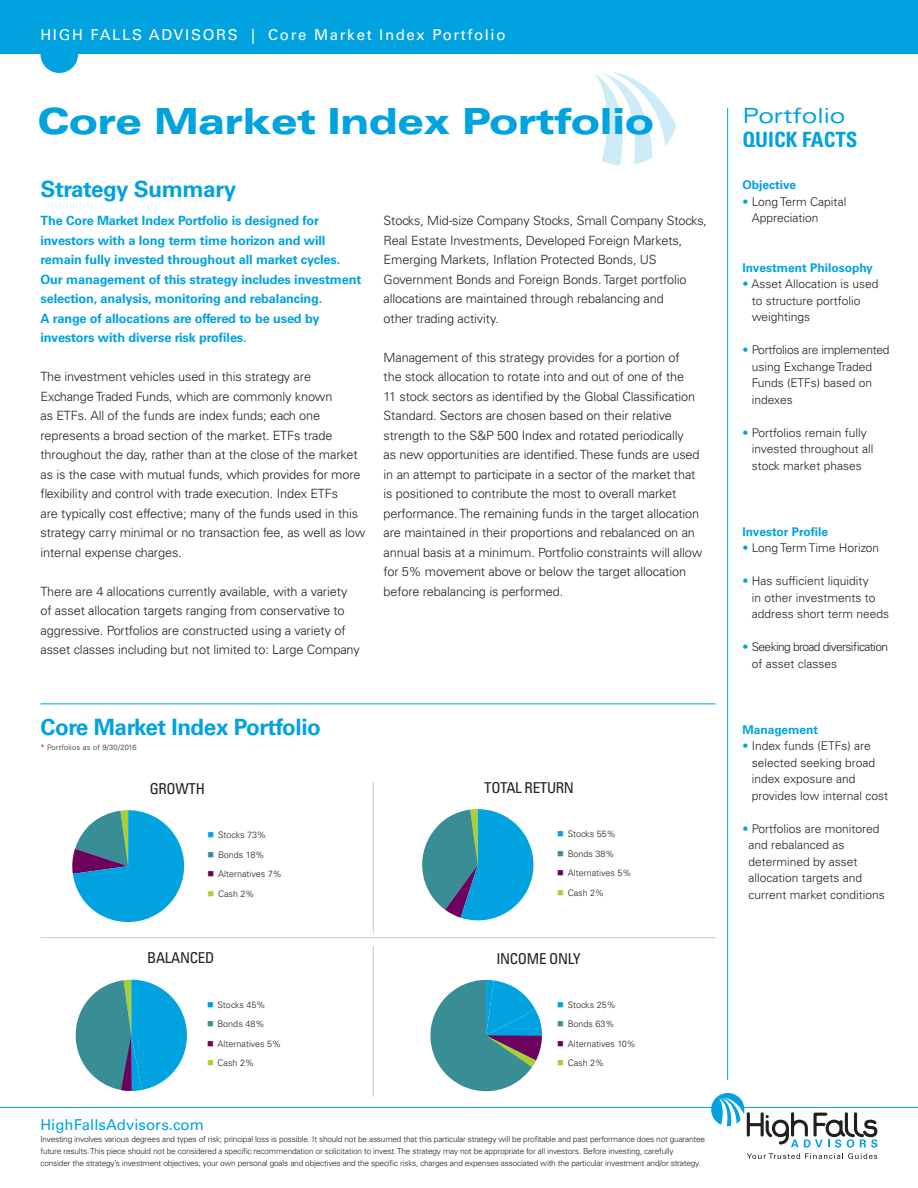
<style>
.page{position:relative;width:918px;height:1188px;background:#fff}
.page>*{position:absolute;margin:0;border:0;box-sizing:border-box;transform-origin:0 0}
.t1{font:900 expanded 36px "Univers LT Std";letter-spacing:-.02em;color:#00a2df}
.t2{font:700 22.5px "Univers LT Std";letter-spacing:-.02em;color:#00a2df}
.t3{font:700 condensed 21px "Univers LT Std";color:#00a2df}
.t4{font:expanded 21px "Univers LT Std";color:#00a2df}
.t5{font:15px "Univers LT Std";letter-spacing:.11em;color:#fff}
.t6{font:condensed 15px "Univers LT Std";letter-spacing:-.02em;color:#231f20}
.t7{font:15px "Univers LT Std";color:#00a2df}
.t8{font:300 12.75px/19.5px "Univers LT Std";letter-spacing:-.01em;color:#231f20}
.t9{font:700 12.75px/19.5px "Univers LT Std";letter-spacing:-.01em;color:#00a2df}
.t10{font:300 12px/16.5px "Univers LT Std";color:#231f20}
.t11{font:300 12px/16.5px "Univers LT Std";letter-spacing:-.02em;color:#231f20}
.t12{font:700 12px "Univers LT Std";color:#00a2df}
.t13{font:300 12px/16.5px "Univers LT Std";letter-spacing:-.05em;color:#231f20}
.t14{font:300 9px "Univers LT Std";color:#231f20}
.t15{font:300 8.25px/12px "Univers LT Std";letter-spacing:-.02em;color:#231f20}
.t16{font:300 7.5px "Univers LT Std";letter-spacing:.03em;color:#231f20}
.s1{color:#00a2df}
.s2{color:#398e95}
.s3{color:#6e015e}
.s4{color:#a9cf38}
</style>
<div class="page">
<div style="left:0;top:0;width:918px;height:54px;background:#00a2df"></div>
<div style="left:40px;top:35px;width:38px;height:38px;background:#00a2df;border-radius:50%"></div>
<hr style="left:0;top:1107px;width:717px;height:1px;background:#00a2df">
<svg style="left:711px;top:1093px;width:167px;height:66px"></svg>
<hr style="left:744px;top:1107px;width:174px;height:1px;background:#00a2df">
<hr style="left:727px;top:108px;width:1px;height:972px;background:#00a2df">
<hr style="left:40px;top:704px;width:676px;height:1px;background:#00a2df">
<hr style="left:373px;top:946px;width:1px;height:151px;background:#231f20">
<svg style="left:72px;top:810px;width:112px;height:112px"></svg>
<svg style="left:422px;top:809px;width:111px;height:111px"></svg>
<svg style="left:595px;top:72px;width:81px;height:93px"></svg>
<svg style="left:76px;top:980px;width:111px;height:111px"></svg>
<svg style="left:430px;top:980px;width:112px;height:112px"></svg>
<hr style="left:373px;top:782px;width:1px;height:151px;background:#231f20">
<hr style="left:40px;top:937px;width:676px;height:1px;background:#231f20">
<p class="t5" style="left:40px;top:26px;width:467px">HIGH FALLS ADVISORS | Core Market Index Portfolio</p>
<p class="t1" style="left:38px;top:100px;width:618px">Core Market Index Portfolio</p>
<p class="t2" style="left:40px;top:176px;width:197px">Strategy Summary</p>
<p class="t9" style="left:40px;top:211px;width:322px">The Core Market Index Portfolio is designed for investors with a long term time horizon and will remain fully invested throughout all market cycles.<br>Our management of this strategy includes investment selection, analysis, monitoring and rebalancing.<br>A range of allocations are offered to be used by investors with diverse risk profiles.</p>
<p class="t8" style="left:40px;top:367px;width:326px">The investment vehicles used in this strategy are Exchange Traded Funds, which are commonly known<br>as ETFs. All of the funds are index funds; each one represents a broad section of the market. ETFs trade throughout the day, rather than at the close of the market as is the case with mutual funds, which provides for more flexibility and control with trade execution. Index ETFs<br>are typically cost effective; many of the funds used in this strategy carry minimal or no transaction fee, as well as low internal expense charges.</p>
<p class="t8" style="left:40px;top:581px;width:321px">There are 4 allocations currently available, with a variety of asset allocation targets ranging from conservative to aggressive. Portfolios are constructed using a variety of asset classes including but not limited to: Large Company</p>
<p class="t8" style="left:384px;top:211px;width:325px">Stocks, Mid-size Company Stocks, Small Company Stocks, Real Estate Investments, Developed Foreign Markets, Emerging Markets, Inflation Protected Bonds, US Government Bonds and Foreign Bonds. Target portfolio allocations are maintained through rebalancing and<br>other trading activity.</p>
<p class="t8" style="left:384px;top:347px;width:320px">Management of this strategy provides for a portion of<br>the stock allocation to rotate into and out of one of the<br>11 stock sectors as identified by the Global Classification Standard. Sectors are chosen based on their relative strength to the S&amp;P 500 Index and rotated periodically<br>as new opportunities are identified. These funds are used in an attempt to participate in a sector of the market that is positioned to contribute the most to overall market performance. The remaining funds in the target allocation are maintained in their proportions and rebalanced on an annual basis at a minimum. Portfolio constraints will allow for 5% movement above or below the target allocation before rebalancing is performed.</p>
<p class="t2" style="left:40px;top:714px;width:282px">Core Market Index Portfolio</p>
<p class="t16" style="left:40px;top:743px;width:98px">* Portfolios as of 9/30/2016</p>
<p class="t6" style="left:150px;top:779px;width:57px">GROWTH</p>
<p class="t14" style="left:208px;top:830px;width:60px"><span class="s1">■</span> Stocks 73%</p>
<p class="t14" style="left:208px;top:849px;width:59px"><span class="s2">■</span> Bonds 18%</p>
<p class="t14" style="left:208px;top:869px;width:76px"><span class="s3">■</span> Alternatives 7%</p>
<p class="t14" style="left:208px;top:888px;width:49px"><span class="s4">■</span> Cash 2%</p>
<p class="t6" style="left:484px;top:778px;width:91px">TOTAL RETURN</p>
<p class="t14" style="left:557px;top:828px;width:60px"><span class="s1">■</span> Stocks 55%</p>
<p class="t14" style="left:557px;top:848px;width:59px"><span class="s2">■</span> Bonds 38%</p>
<p class="t14" style="left:557px;top:867px;width:76px"><span class="s3">■</span> Alternatives 5%</p>
<p class="t14" style="left:557px;top:887px;width:49px"><span class="s4">■</span> Cash 2%</p>
<p class="t6" style="left:147px;top:949px;width:69px">BALANCED</p>
<p class="t6" style="left:496px;top:949px;width:86px">INCOME ONLY</p>
<p class="t14" style="left:207px;top:999px;width:60px"><span class="s1">■</span> Stocks 45%</p>
<p class="t14" style="left:207px;top:1019px;width:59px"><span class="s2">■</span> Bonds 48%</p>
<p class="t14" style="left:207px;top:1038px;width:76px"><span class="s3">■</span> Alternatives 5%</p>
<p class="t14" style="left:207px;top:1058px;width:49px"><span class="s4">■</span> Cash 2%</p>
<p class="t14" style="left:557px;top:999px;width:60px"><span class="s1">■</span> Stocks 25%</p>
<p class="t14" style="left:557px;top:1019px;width:59px"><span class="s2">■</span> Bonds 63%</p>
<p class="t14" style="left:557px;top:1038px;width:80px"><span class="s3">■</span> Alternatives 10%</p>
<p class="t14" style="left:557px;top:1058px;width:49px"><span class="s4">■</span> Cash 2%</p>
<p class="t7" style="left:40px;top:1116px;width:165px">HighFallsAdvisors.com</p>
<p class="t15" style="left:40px;top:1133px;width:666px">Investing involves various degrees and types of risk; principal loss is possible. It should not be assumed that this particular strategy will be profitable and past performance does not guarantee future results. This piece should not be considered a specific recommendation or solicitation to invest. The strategy may not be appropriate for all investors. Before investing, carefully consider the strategy’s investment objectives, your own personal goals and objectives and the specific risks, charges and expenses associated with the particular investment and/or strategy.</p>
<p class="t4" style="left:742px;top:103px;width:104px">Portfolio</p>
<p class="t3" style="left:742px;top:127px;width:117px">QUICK FACTS</p>
<p class="t12" style="left:742px;top:178px;width:55px">Objective</p>
<p class="t10" style="left:752px;top:193px;width:96px;text-indent:-9px"><span class="s1">•</span> Long Term Capital<br>Appreciation</p>
<p class="t12" style="left:742px;top:260px;width:132px">Investment Philosophy</p>
<p class="t10" style="left:752px;top:276px;width:128px;text-indent:-9px"><span class="s1">•</span> Asset Allocation is used to structure portfolio weightings</p>
<p class="t11" style="left:752px;top:342px;width:139px;text-indent:-9px"><span class="s1">•</span> Portfolios are implemented using Exchange Traded<br>Funds (ETFs) based on indexes</p>
<p class="t10" style="left:752px;top:424px;width:123px;text-indent:-9px"><span class="s1">•</span> Portfolios remain fully invested throughout all stock market phases</p>
<p class="t12" style="left:742px;top:524px;width:87px">Investor Profile</p>
<p class="t10" style="left:742px;top:540px;width:138px"><span class="s1">•</span> Long Term Time Horizon</p>
<p class="t10" style="left:752px;top:573px;width:139px;text-indent:-9px"><span class="s1">•</span> Has sufficient liquidity<br>in other investments to address short term needs</p>
<p class="t13" style="left:752px;top:639px;width:138px;text-indent:-9px"><span class="s1">•</span> Seeking broad diversification of asset classes</p>
<p class="t12" style="left:742px;top:722px;width:77px">Management</p>
<p class="t10" style="left:752px;top:738px;width:138px;text-indent:-9px"><span class="s1">•</span> Index funds (ETFs) are selected seeking broad index exposure and provides low internal cost</p>
<p class="t10" style="left:748px;top:820px;width:138px;text-indent:-6px"><span class="s1">•</span> Portfolios are monitored and rebalanced as determined by asset allocation targets and current market conditions</p>
</div>
